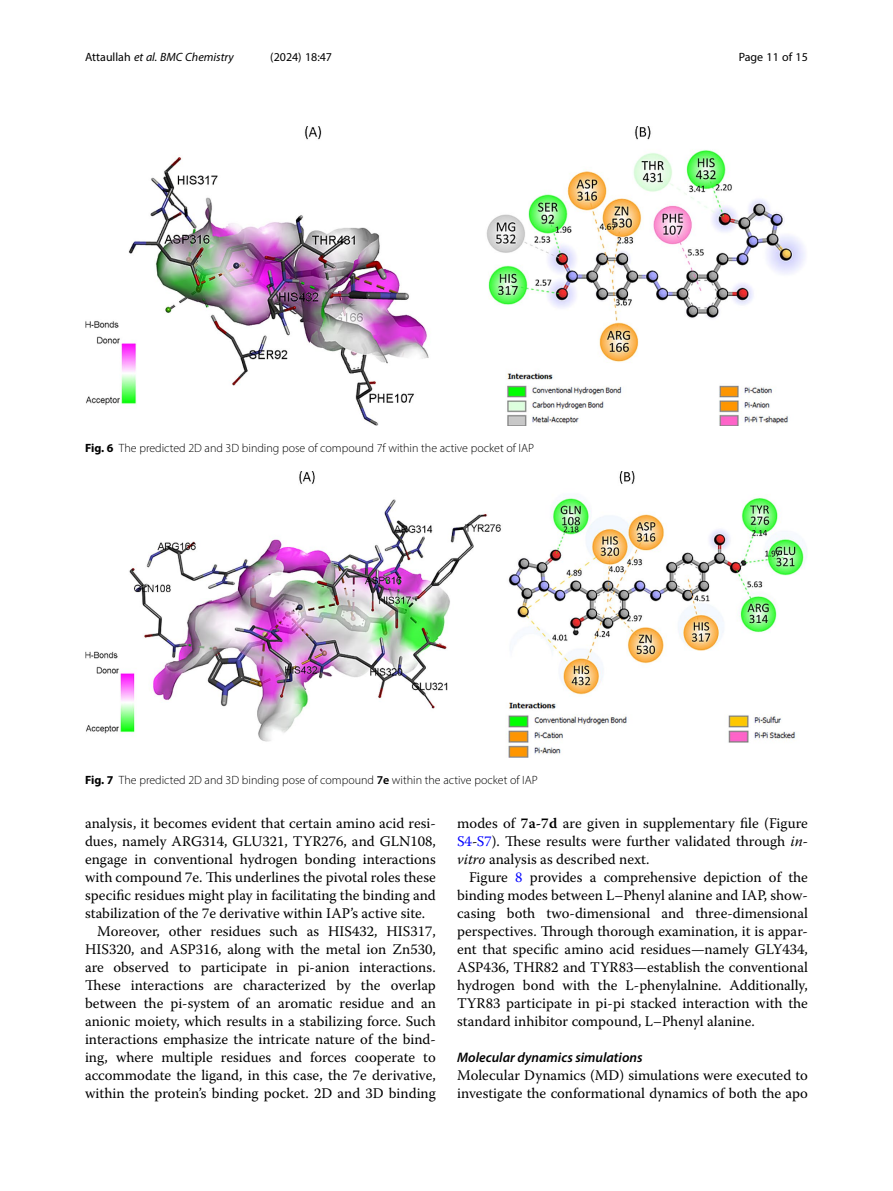
<style>
.page{position:relative;width:893px;height:1191px;background:#fff}
.page>*{position:absolute;margin:0;border:0;box-sizing:border-box;transform-origin:0 0}
.Body_Text_Indent{font:14.7px/18px "Warnock Pro";color:#000;text-align:justify}
.Body_Text{font:14.7px/18px "Warnock Pro";color:#000}
.Head_3{font:italic 600 13.8px "Myriad Pro";color:#000}
.Figure_Caption{font:300 12px "Myriad Pro";color:#000}
.t1{font:italic 12px "Myriad Pro";color:#000}
.t2{font:12px "Myriad Pro";color:#000}
.s1{font-style:normal}
.s2{font-weight:700}
.s3{font-weight:600}
.s4{color:#00f}
.s5{font-style:italic}
</style>
<div class="page">
<img style="left:85px;top:472px;width:720px;height:285px">
<img style="left:85px;top:126px;width:720px;height:299px">
<p class="t1" style="left:85px;top:50px;width:150px"><span class="s1">Attaullah</span> et al. BMC Chemistry</p>
<p class="t2" style="left:270px;top:50px;width:63px">(2024) 18:47</p>
<p class="t2" style="left:739px;top:50px;width:71px">Page 11 of 15</p>
<p class="Figure_Caption" style="left:85px;top:441px;width:451px"><span class="s2">Fig. 6</span> The predicted 2D and 3D binding pose of compound 7f within the active pocket of IAP</p>
<p class="Figure_Caption" style="left:85px;top:773px;width:454px"><span class="s2">Fig. 7</span> The predicted 2D and 3D binding pose of compound <span class="s3">7e</span> within the active pocket of IAP</p>
<p class="Body_Text_Indent" style="left:85px;top:814px;width:352px">analysis, it becomes evident that certain amino acid resi&shy;dues, namely ARG314, GLU321, TYR276, and GLN108, engage in conventional hydrogen bonding interactions with compound 7e. This underlines the pivotal roles these specific residues might play in facilitating the binding and stabilization of the 7e derivative within IAP’s active site.</p>
<p class="Body_Text_Indent" style="left:85px;top:922px;width:352px;text-indent:12px">Moreover, other residues such as HIS432, HIS317, HIS320, and ASP316, along with the metal ion Zn530, are observed to participate in pi-anion interactions.<br>These interactions are characterized by the overlap between the pi-system of an aromatic residue and an anionic moiety, which results in a stabilizing force. Such interactions emphasize the intricate nature of the bind&shy;ing, where multiple residues and forces cooperate to accommodate the ligand, in this case, the 7e derivative, within the protein’s binding pocket. 2D and 3D binding</p>
<p class="Body_Text_Indent" style="left:457px;top:814px;width:352px">modes of <span class="s3">7a-7d</span> are given in supplementary file (Figure <span class="s4">S4</span>-<span class="s4">S7</span>). These results were further validated through <span class="s5">in&shy;vitro</span> analysis as described next.</p>
<p class="Body_Text_Indent" style="left:457px;top:868px;width:352px;text-indent:12px">Figure <span class="s4">8</span> provides a comprehensive depiction of the binding modes between L–Phenyl alanine and IAP, show&shy;casing both two-dimensional and three-dimensional perspectives. Through thorough examination, it is appar&shy;ent that specific amino acid residues—namely GLY434, ASP436, THR82 and TYR83—establish the conventional hydrogen bond with the L-phenylalnine. Additionally, TYR83 participate in pi-pi stacked interaction with the standard inhibitor compound, L–Phenyl alanine.</p>
<p class="Head_3" style="left:457px;top:1049px;width:187px">Molecular dynamics simulations</p>
<p class="Body_Text" style="left:457px;top:1066px;width:352px">Molecular Dynamics (MD) simulations were executed to investigate the conformational dynamics of both the apo</p>
</div>
